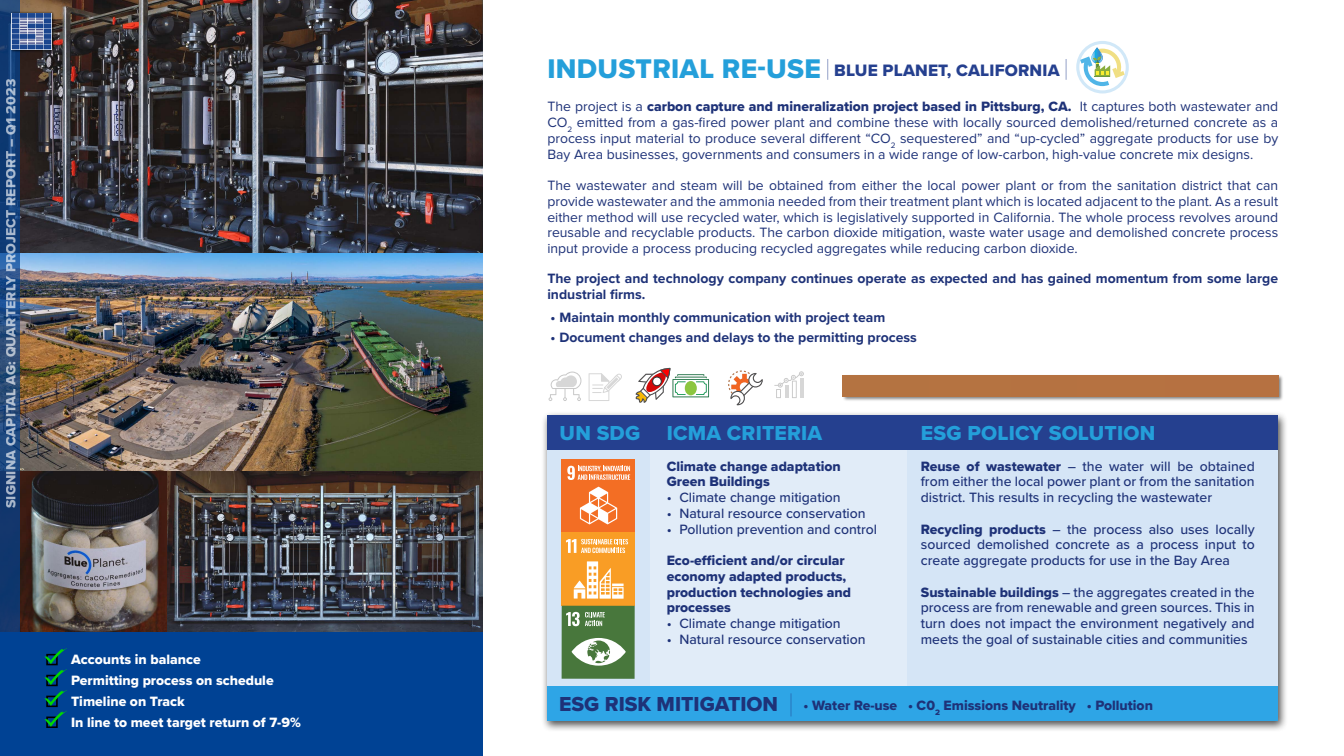
<style>
.page{position:relative;width:1344px;height:756px;background:#fff}
.page>*{position:absolute;margin:0;border:0;box-sizing:border-box;transform-origin:0 0}
.t1{font:28px "Proxima Nova Extrabld";letter-spacing:.01em;color:#249fda}
.t2{font:21px "Proxima Nova Extrabld";letter-spacing:.01em;color:#249fda}
.t3{font:21px "Proxima Nova Extrabld";color:#1e3278}
.t4{font:17.15px "Proxima Nova Extrabld";letter-spacing:.01em;color:#25408f}
.t5{font:14px/15.7px "Proxima Nova";color:#1e3278;text-align:justify}
.t6{font:500 14px/15.7px "Proxima Nova";color:#1e3278;text-align:justify}
.t7{font:14px/15.7px "Proxima Nova Extrabld";color:#1e3278}
.t8{font:700 14px/15.7px "Proxima Nova";color:#1e3278}
.t9{font:14px/21px "Proxima Nova Extrabld";color:#fff}
.s1{font-family:"Proxima Nova"}
.s2{font-family:"Proxima Nova Extrabld";font-weight:400}
</style>
<div class="page">
<img style="left:20px;top:0;width:463px;height:472px">
<div style="left:541px;top:411px;width:747px;height:321px;background:#000;opacity:.7"></div>
<div style="left:547px;top:416px;width:731px;height:305px;background:#d5e5f6"></div>
<div style="left:650px;top:416px;width:256px;height:274px;background:#e1ecf8"></div>
<div style="left:547px;top:416px;width:731px;height:34px;background:#25408f"></div>
<img style="left:20px;top:472px;width:463px;height:160px">
<div style="left:562px;top:460px;width:73px;height:73px;background:#f36e24"></div>
<svg style="left:567px;top:466px;width:63px;height:14px"></svg>
<svg style="left:580px;top:487px;width:37px;height:37px"></svg>
<div style="left:562px;top:533px;width:73px;height:73px;background:#f99d25"></div>
<svg style="left:566px;top:539px;width:62px;height:14px"></svg>
<svg style="left:574px;top:561px;width:50px;height:38px"></svg>
<div style="left:562px;top:606px;width:73px;height:73px;background:#48773c"></div>
<svg style="left:566px;top:612px;width:39px;height:14px"></svg>
<svg style="left:572px;top:638px;width:54px;height:28px"></svg>
<div style="left:547px;top:687px;width:731px;height:34px;background:#2ea5e6"></div>
<svg style="left:791px;top:693px;width:1px;height:23px"></svg>
<svg style="left:827px;top:59px;width:1px;height:21px"></svg>
<svg style="left:1066px;top:59px;width:1px;height:21px"></svg>
<svg style="left:0;top:0;width:20px;height:632px;fill:#133b74"></svg>
<div style="left:10px;top:12px;width:45px;height:41px;background:#000;opacity:.75"></div>
<img style="left:12px;top:13px;width:39px;height:37px">
<div style="left:0;top:632px;width:483px;height:124px;background:#004294"></div>
<div style="left:46px;top:717px;width:12px;height:11px;border:2px solid #000"></div>
<svg style="left:44px;top:648px;width:23px;height:79px"></svg>
<div style="left:1076px;top:41px;width:53px;height:52px;border:3px solid #d1e8f8;border-radius:50%"></div>
<svg style="left:1080px;top:49px;width:45px;height:37px"></svg>
<div style="left:842px;top:375px;width:442px;height:27px;background:#000;opacity:.5"></div>
<div style="left:842px;top:375px;width:436px;height:21px;background:#b57241"></div>
<svg style="left:774px;top:371px;width:30px;height:27px"></svg>
<svg style="left:549px;top:372px;width:32px;height:29px"></svg>
<svg style="left:589px;top:373px;width:33px;height:28px"></svg>
<svg style="left:728px;top:370px;width:35px;height:35px"></svg>
<svg style="left:636px;top:368px;width:73px;height:35px"></svg>
<p class="t9" style="left:0;top:508px;width:431px;rotate:-90deg">SIGNINA CAPITAL AG: QUARTERLY PROJECT REPORT – Q1 2023</p>
<p class="t9" style="left:71px;top:649px;width:231px">Accounts in balance<br>Permitting process on schedule<br>Timeline on Track<br>In line to meet target return of 7-9%</p>
<h1 class="t1" style="left:547px;top:48px;width:275px">INDUSTRIAL RE-USE</h1>
<p class="t7" style="left:547px;top:99px;width:732px"><span class="s1">The project is a</span> carbon capture and mineralization project based in Pittsburg, CA. <span class="s1">It captures both wastewater and</span></p>
<p class="t5" style="left:547px;top:115px;width:732px">CO<sub>2</sub> emitted from a gas-fired power plant and combine these with locally sourced demolished/returned concrete as a process input material to produce several different “CO<sub>2</sub> sequestered” and “up-cycled” aggregate products for use by Bay Area businesses, governments and consumers in a wide range of low-carbon, high-value concrete mix designs.</p>
<p class="t5" style="left:547px;top:178px;width:732px">The wastewater and steam will be obtained from either the local power plant or from the sanitation district that can provide wastewater and the ammonia needed from their treatment plant which is located adjacent to the plant. As a result either method will use recycled water, which is legislatively supported in California. The whole process revolves around reusable and recyclable products. The carbon dioxide mitigation, waste water usage and demolished concrete process input provide a process producing recycled aggregates while reducing carbon dioxide.</p>
<p class="t8" style="left:547px;top:270px;width:732px">The project and technology company continues operate as expected and has gained momentum from some large industrial firms.</p>
<p class="t4" style="left:834px;top:57px;width:227px">BLUE PLANET, CALIFORNIA</p>
<p class="t8" style="left:550px;top:310px;width:336px">• Maintain monthly communication with project team</p>
<p class="t8" style="left:550px;top:329px;width:368px">• Document changes and delays to the permitting process</p>
<h2 class="t2" style="left:560px;top:417px;width:82px">UN SDG</h2>
<h2 class="t2" style="left:667px;top:417px;width:157px">ICMA CRITERIA</h2>
<h2 class="t2" style="left:921px;top:417px;width:236px">ESG POLICY SOLUTION</h2>
<p class="t7" style="left:667px;top:458px;width:176px">Climate change adaptation<br>Green Buildings</p>
<p class="t6" style="left:667px;top:489px;width:176px">• Climate change mitigation</p>
<p class="t6" style="left:667px;top:505px;width:200px">• Natural resource conservation</p>
<p class="t6" style="left:667px;top:521px;width:212px">• Pollution prevention and control</p>
<p class="t7" style="left:667px;top:552px;width:186px">Eco-efficient and/or circular economy adapted products, production technologies and processes</p>
<p class="t6" style="left:667px;top:615px;width:176px">• Climate change mitigation</p>
<p class="t6" style="left:667px;top:631px;width:200px">• Natural resource conservation</p>
<p class="t6" style="left:921px;top:458px;width:335px"><span class="s2">Reuse of wastewater</span> – the water will be obtained from either the local power plant or from the sanitation district. This results in recycling the wastewater</p>
<p class="t6" style="left:921px;top:521px;width:335px"><span class="s2">Recycling products</span> – the process also uses locally sourced demolished concrete as a process input to create aggregate products for use in the Bay Area</p>
<p class="t6" style="left:921px;top:584px;width:335px"><span class="s2">Sustainable buildings</span> – the aggregates created in the process are from renewable and green sources. This in turn does not impact the environment negatively and meets the goal of sustainable cities and communities</p>
<h2 class="t3" style="left:559px;top:689px;width:221px">ESG RISK MITIGATION</h2>
<p class="t7" style="left:803px;top:697px;width:351px">• Water Re-use • C0<sub>2</sub> Emissions Neutrality • Pollution</p>
</div>
